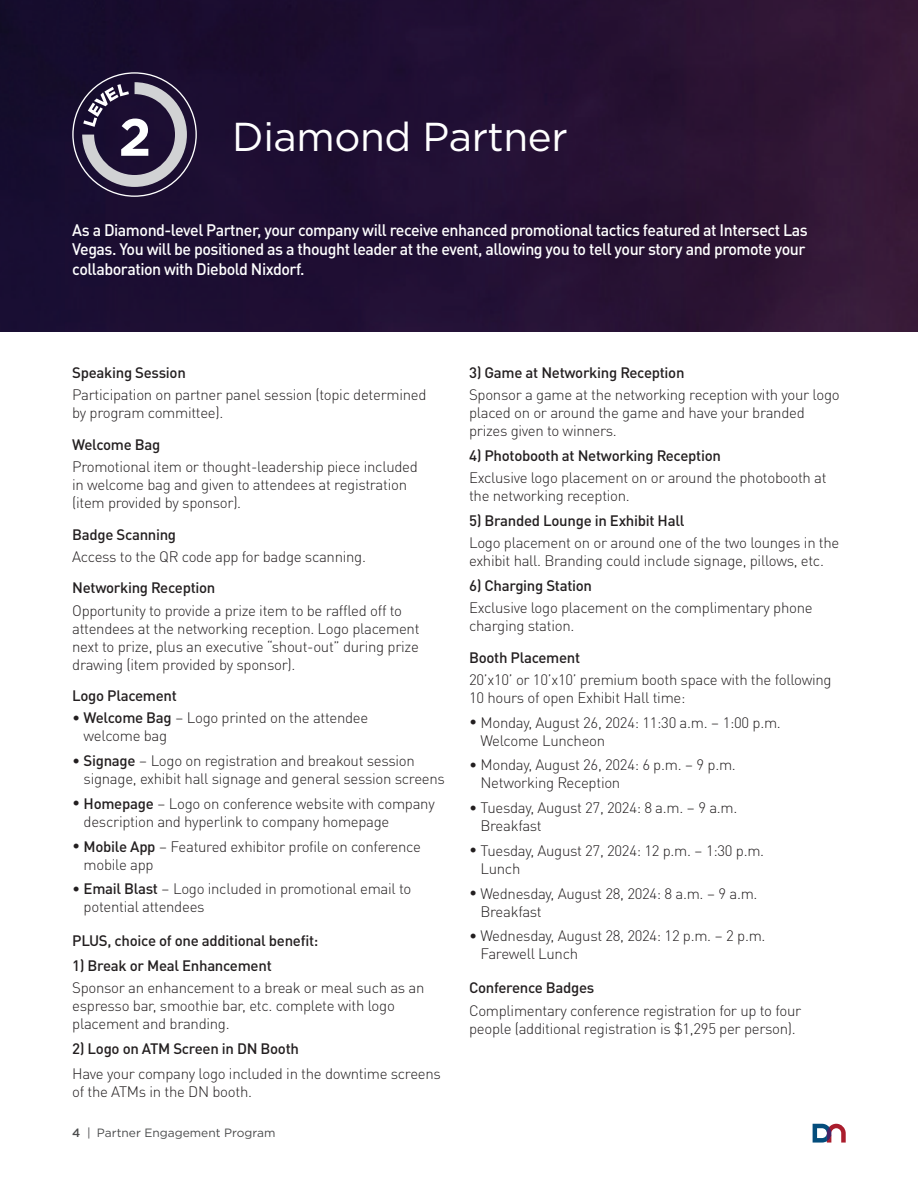
<style>
.page{position:relative;width:918px;height:1188px;background:#fff}
.page>*{position:absolute;margin:0;border:0;box-sizing:border-box;transform-origin:0 0}
.t1{font:700 52.5px "Gotham";color:#fff}
.t2{font:40.35px "Gotham";letter-spacing:-.01em;color:#fff}
.t3{font:500 16.5px/19.8px "DIN Pro";letter-spacing:-.03em;color:#fff}
.t4{font:300 15px/18px "DIN Pro";letter-spacing:-.02em;color:#231f20}
.t5{font:500 15px "DIN Pro";letter-spacing:-.02em;color:#231f20}
.t6{font:12px "Gotham";color:#4b4c4d}
.s1{font-weight:500}
</style>
<div class="page">
<svg style="left:813px;top:1124px;width:33px;height:19px"></svg>
<img style="left:0;top:0;width:918px;height:332px">
<svg style="left:72px;top:72px;width:125px;height:125px;background:#453b57"></svg>
<h1 class="t1" style="left:119px;top:102px;width:34px">2</h1>
<h2 class="t2" style="left:232px;top:111px;width:337px">Diamond Partner</h2>
<p class="t3" style="left:72px;top:219px;width:737px">As a Diamond-level Partner, your company will receive enhanced promotional tactics featured at Intersect Las<br>Vegas. You will be positioned as a thought leader at the event, allowing you to tell your story and promote your collaboration with Diebold Nixdorf.</p>
<p class="t5" style="left:72px;top:361px;width:115px">Speaking Session</p>
<p class="t4" style="left:72px;top:385px;width:356px">Participation on partner panel session (topic determined by program committee).</p>
<p class="t5" style="left:72px;top:433px;width:90px">Welcome Bag</p>
<p class="t4" style="left:72px;top:457px;width:347px">Promotional item or thought-leadership piece included in welcome bag and given to attendees at registration (item provided by sponsor).</p>
<p class="t5" style="left:72px;top:523px;width:106px">Badge Scanning</p>
<p class="t4" style="left:72px;top:546px;width:295px">Access to the QR code app for badge scanning.</p>
<p class="t5" style="left:72px;top:576px;width:145px">Networking Reception</p>
<p class="t4" style="left:72px;top:600px;width:349px">Opportunity to provide a prize item to be raffled off to attendees at the networking reception. Logo placement next to prize, plus an executive “shout-out” during prize drawing (item provided by sponsor).</p>
<p class="t5" style="left:72px;top:684px;width:106px">Logo Placement</p>
<p class="t4" style="left:84px;top:708px;width:286px;text-indent:-11px">• <span class="s1">Welcome Bag</span> – Logo printed on the attendee welcome bag</p>
<p class="t4" style="left:84px;top:751px;width:363px;text-indent:-11px">• <span class="s1">Signage</span> – Logo on registration and breakout session signage, exhibit hall signage and general session screens</p>
<p class="t4" style="left:84px;top:793px;width:353px;text-indent:-11px">• <span class="s1">Homepage</span> – Logo on conference website with company description and hyperlink to company homepage</p>
<p class="t4" style="left:84px;top:836px;width:339px;text-indent:-11px">• <span class="s1">Mobile App</span> – Featured exhibitor profile on conference mobile app</p>
<p class="t4" style="left:84px;top:879px;width:329px;text-indent:-11px">• <span class="s1">Email Blast</span> – Logo included in promotional email to potential attendees</p>
<p class="t5" style="left:72px;top:929px;width:248px">PLUS, choice of one additional benefit:</p>
<p class="t5" style="left:72px;top:954px;width:201px">1) Break or Meal Enhancement</p>
<p class="t4" style="left:72px;top:978px;width:354px">Sponsor an enhancement to a break or meal such as an espresso bar, smoothie bar, etc. complete with logo placement and branding.</p>
<p class="t5" style="left:72px;top:1037px;width:228px">2) Logo on ATM Screen in DN Booth</p>
<p class="t4" style="left:72px;top:1063px;width:370px">Have your company logo included in the downtime screens of the ATMs in the DN booth.</p>
<p class="t6" style="left:72px;top:1125px;width:205px"><span class="s1">4</span> | Partner Engagement Program</p>
<p class="t5" style="left:469px;top:361px;width:217px">3) Game at Networking Reception</p>
<p class="t4" style="left:469px;top:385px;width:372px">Sponsor a game at the networking reception with your logo placed on or around the game and have your branded prizes given to winners.</p>
<p class="t5" style="left:469px;top:444px;width:253px">4) Photobooth at Networking Reception</p>
<p class="t4" style="left:469px;top:468px;width:359px">Exclusive logo placement on or around the photobooth at the networking reception.</p>
<p class="t5" style="left:469px;top:509px;width:217px">5) Branded Lounge in Exhibit Hall</p>
<p class="t4" style="left:469px;top:533px;width:372px">Logo placement on or around one of the two lounges in the exhibit hall. Branding could include signage, pillows, etc.</p>
<p class="t5" style="left:469px;top:574px;width:125px">6) Charging Station</p>
<p class="t4" style="left:469px;top:598px;width:345px">Exclusive logo placement on the complimentary phone charging station.</p>
<p class="t5" style="left:469px;top:646px;width:113px">Booth Placement</p>
<p class="t4" style="left:469px;top:670px;width:364px">20’x10’ or 10’x10’ premium booth space with the following<br>10 hours of open Exhibit Hall time:</p>
<p class="t4" style="left:480px;top:712px;width:302px;text-indent:-11px">• Monday, August 26, 2024: 11:30 a.m. – 1:00 p.m.<br>Welcome Luncheon</p>
<p class="t4" style="left:480px;top:755px;width:257px;text-indent:-11px">• Monday, August 26, 2024: 6 p.m. – 9 p.m.<br>Networking Reception</p>
<p class="t4" style="left:480px;top:798px;width:258px;text-indent:-11px">• Tuesday, August 27, 2024: 8 a.m. – 9 a.m.<br>Breakfast</p>
<p class="t4" style="left:480px;top:841px;width:285px;text-indent:-11px">• Tuesday, August 27, 2024: 12 p.m. – 1:30 p.m.<br>Lunch</p>
<p class="t4" style="left:480px;top:883px;width:279px;text-indent:-11px">• Wednesday, August 28, 2024: 8 a.m. – 9 a.m.<br>Breakfast</p>
<p class="t4" style="left:480px;top:926px;width:287px;text-indent:-11px">• Wednesday, August 28, 2024: 12 p.m. – 2 p.m.<br>Farewell Lunch</p>
<p class="t5" style="left:469px;top:976px;width:127px">Conference Badges</p>
<p class="t4" style="left:469px;top:1000px;width:334px">Complimentary conference registration for up to four people (additional registration is $1,295 per person).</p>
</div>
